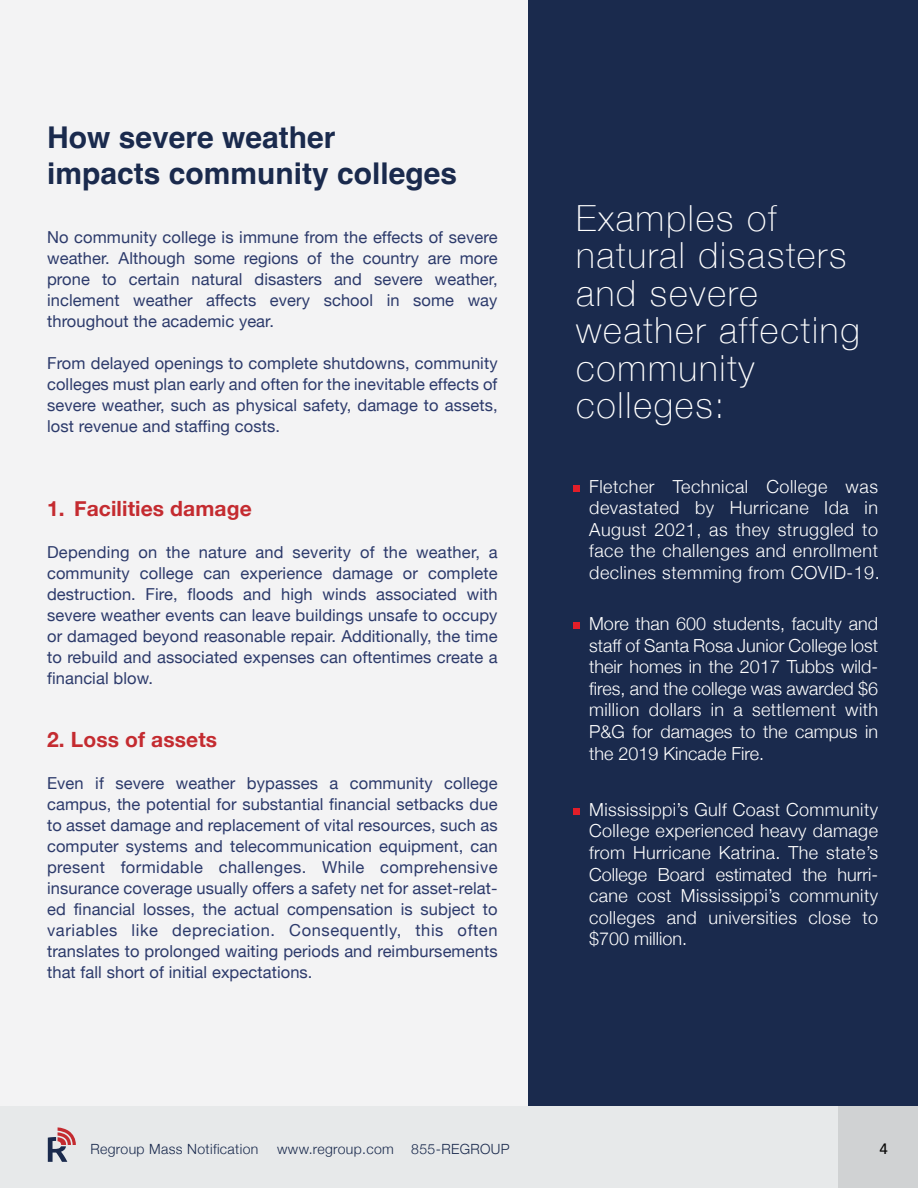
<style>
.page{position:relative;width:918px;height:1188px;background:#f3f3f4}
.page>*{position:absolute;margin:0;border:0;box-sizing:border-box;transform-origin:0 0}
.t1{font:100 36px/37.5px "Helvetica Neue";letter-spacing:.05em;color:#fff}
.t2{font:700 30px/36px "Helvetica";color:#1a2a4d}
.t3{font:700 21px "Helvetica Neue";letter-spacing:.005em;color:#c42b30}
.t4{font:300 18px/21.6px "Helvetica Neue";letter-spacing:.02em;color:#fff;text-align:justify}
.t5{font:16.5px/21px "Helvetica Neue";letter-spacing:.005em;color:#2c3a6b;text-align:justify}
.t6{font:500 15px "Avenir";color:#050504}
.t7{font:300 14.1px "Helvetica Neue";letter-spacing:.025em;color:#1a2a4d}
</style>
<div class="page">
<div style="left:529px;top:0;width:389px;height:1188px;background:#1a2a4d"></div>
<div style="left:0;top:1107px;width:918px;height:81px;background:#e7e9ea"></div>
<div style="left:839px;top:1107px;width:79px;height:81px;background:#d0d2d3"></div>
<div style="left:573px;top:485px;width:7px;height:7px;background:#e21e29"></div>
<div style="left:573px;top:622px;width:7px;height:7px;background:#e21e29"></div>
<div style="left:573px;top:808px;width:7px;height:7px;background:#e21e29"></div>
<svg style="left:48px;top:1127px;width:28px;height:35px"></svg>
<h2 class="t2" style="left:47px;top:123px;width:412px">How severe weather<br>impacts community colleges</h2>
<p class="t5" style="left:47px;top:227px;width:452px">No community college is immune from the effects of severe weather. Although some regions of the country are more prone to certain natural disasters and severe weather, inclement weather affects every school in some way throughout the academic year.</p>
<p class="t5" style="left:47px;top:353px;width:452px">From delayed openings to complete shutdowns, community colleges must plan early and often for the inevitable effects of severe weather, such as physical safety, damage to assets, lost revenue and staffing costs.</p>
<p class="t3" style="left:47px;top:492px;width:206px">1. Facilities damage</p>
<p class="t5" style="left:47px;top:542px;width:452px">Depending on the nature and severity of the weather, a community college can experience damage or complete destruction. Fire, floods and high winds associated with severe weather events can leave buildings unsafe to occupy or damaged beyond reasonable repair. Additionally, the time to rebuild and associated expenses can oftentimes create a financial blow.</p>
<p class="t3" style="left:47px;top:723px;width:172px">2. Loss of assets</p>
<p class="t5" style="left:47px;top:773px;width:452px">Even if severe weather bypasses a community college campus, the potential for substantial financial setbacks due to asset damage and replacement of vital resources, such as computer systems and telecommunication equipment, can present formidable challenges. While comprehensive insurance coverage usually offers a safety net for asset-relat&shy;ed financial losses, the actual compensation is subject to variables like depreciation. Consequently, this often translates to prolonged waiting periods and reimbursements that fall short of initial expectations.</p>
<p class="t7" style="left:90px;top:1138px;width:169px">Regroup Mass Notification</p>
<p class="t7" style="left:277px;top:1138px;width:234px">www.regroup.com 855-REGROUP</p>
<h1 class="t1" style="left:576px;top:198px;width:285px">Examples of natural disasters and severe weather affecting community colleges:</h1>
<p class="t4" style="left:589px;top:474px;width:292px">Fletcher Technical College was devastated by Hurricane Ida in August 2021, as they struggled to face the challenges and enrollment declines stemming from COVID-19.</p>
<p class="t4" style="left:589px;top:611px;width:290px">More than 600 students, faculty and staff of Santa Rosa Junior College lost their homes in the 2017 Tubbs wild&shy;fires, and the college was awarded $6 million dollars in a settlement with P&amp;G for damages to the campus in the 2019 Kincade Fire.</p>
<p class="t4" style="left:589px;top:797px;width:290px">Mississippi’s Gulf Coast Community College experienced heavy damage from Hurricane Katrina. The state’s College Board estimated the hurri&shy;cane cost Mississippi’s community colleges and universities close to $700 million.</p>
<p class="t6" style="left:880px;top:1136px;width:10px">4</p>
</div>
